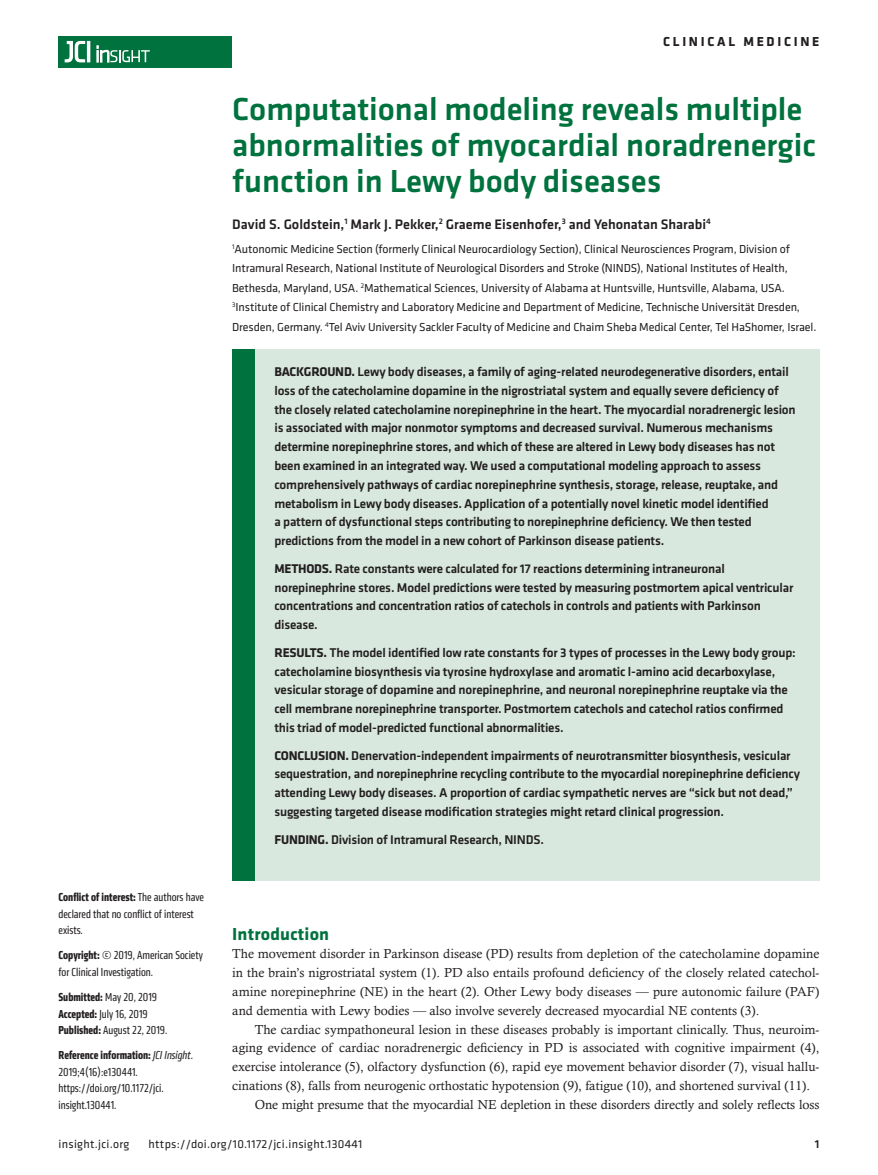
<style>
.page{position:relative;width:878px;height:1175px;background:#fff}
.page>*{position:absolute;margin:0;border:0;box-sizing:border-box;transform-origin:0 0}
.t1{font:500 33px/36px "Klavika Basic";color:#00723e}
.t2{font:700 18px "Klavika";letter-spacing:.01em;color:#00723e}
.t3{font:500 14.25px "Klavika Basic";color:#231f20}
.t4{font:700 13.5px "Klavika Basic";letter-spacing:.2em;color:#231f20}
.t5{font:500 13.2px/18.8px "Klavika Basic";letter-spacing:-.015em;color:#231f20}
.t6{font:13.2px/18.8px "Calisto MT Std";color:#231f20;text-align:justify}
.t7{font:12px/19.5px "Klavika";letter-spacing:-.01em;color:#231f20}
.t8{font:condensed 12px/16.5px "Klavika";color:#231f20}
.t9{font:12px "Klavika Basic";letter-spacing:.025em;color:#231f20}
.t10{font:500 12px "Klavika Basic";color:#231f20}
.s1{font-weight:700}
.s2{font-style:italic}
</style>
<div class="page">
<div style="left:59px;top:36px;width:173px;height:31px;background:#00723e"></div>
<hr style="left:87px;top:41px;width:3px;height:21px;background:#fff">
<svg style="left:64px;top:41px;width:21px;height:22px"></svg>
<svg style="left:97px;top:46px;width:53px;height:16px"></svg>
<div style="left:232px;top:349px;width:587px;height:532px;background:#d8e8df"></div>
<div style="left:232px;top:349px;width:22px;height:532px;background:#00723e"></div>
<p class="t4" style="left:663px;top:32px;width:158px">CLINICAL MEDICINE</p>
<h1 class="t1" style="left:232px;top:91px;width:585px">Computational modeling reveals multiple abnormalities of myocardial noradrenergic function in Lewy body diseases</h1>
<p class="t3" style="left:232px;top:214px;width:480px">David S. Goldstein,<sup>1</sup> Mark J. Pekker,<sup>2</sup> Graeme Eisenhofer,<sup>3</sup> and Yehonatan Sharabi<sup>4</sup></p>
<p class="t7" style="left:232px;top:238px;width:585px"><sup>1</sup>Autonomic Medicine Section (formerly Clinical Neurocardiology Section), Clinical Neurosciences Program, Division of Intramural Research, National Institute of Neurological Disorders and Stroke (NINDS), National Institutes of Health, Bethesda, Maryland, USA. <sup>2</sup>Mathematical Sciences, University of Alabama at Huntsville, Huntsville, Alabama, USA.<br><sup>3</sup>Institute of Clinical Chemistry and Laboratory Medicine and Department of Medicine, Technische Universität Dresden, Dresden, Germany. <sup>4</sup>Tel Aviv University Sackler Faculty of Medicine and Chaim Sheba Medical Center, Tel HaShomer, Israel.</p>
<p class="t8" style="left:59px;top:889px;width:147px"><span class="s1">Conflict of interest:</span> The authors have declared that no conflict of interest exists.</p>
<p class="t8" style="left:59px;top:947px;width:146px"><span class="s1">Copyright:</span> © 2019, American Society for Clinical Investigation.</p>
<p class="t8" style="left:59px;top:988px;width:110px"><span class="s1">Submitted:</span> May 20, 2019<br><span class="s1">Accepted:</span> July 16, 2019<br><span class="s1">Published:</span> August 22, 2019.</p>
<p class="t8" style="left:59px;top:1046px;width:136px"><span class="s1">Reference information:</span> <span class="s2">JCI Insight</span>.<br>2019;4(16):e130441. https://doi.org/10.1172/jci. insight.130441.</p>
<p class="t5" style="left:274px;top:362px;width:523px"><span class="s1">BACKGROUND.</span> Lewy body diseases, a family of aging-related neurodegenerative disorders, entail loss of the catecholamine dopamine in the nigrostriatal system and equally severe deficiency of the closely related catecholamine norepinephrine in the heart. The myocardial noradrenergic lesion is associated with major nonmotor symptoms and decreased survival. Numerous mechanisms determine norepinephrine stores, and which of these are altered in Lewy body diseases has not been examined in an integrated way. We used a computational modeling approach to assess comprehensively pathways of cardiac norepinephrine synthesis, storage, release, reuptake, and metabolism in Lewy body diseases. Application of a potentially novel kinetic model identified<br>a pattern of dysfunctional steps contributing to norepinephrine deficiency. We then tested predictions from the model in a new cohort of Parkinson disease patients.</p>
<p class="t5" style="left:274px;top:558px;width:520px"><span class="s1">METHODS.</span> Rate constants were calculated for 17 reactions determining intraneuronal norepinephrine stores. Model predictions were tested by measuring postmortem apical ventricular concentrations and concentration ratios of catechols in controls and patients with Parkinson disease.</p>
<p class="t5" style="left:274px;top:642px;width:523px"><span class="s1">RESULTS.</span> The model identified low rate constants for 3 types of processes in the Lewy body group: catecholamine biosynthesis via tyrosine hydroxylase and aromatic l-amino acid decarboxylase, vesicular storage of dopamine and norepinephrine, and neuronal norepinephrine reuptake via the cell membrane norepinephrine transporter. Postmortem catechols and catechol ratios confirmed this triad of model-predicted functional abnormalities.</p>
<p class="t5" style="left:274px;top:745px;width:527px"><span class="s1">CONCLUSION.</span> Denervation-independent impairments of neurotransmitter biosynthesis, vesicular sequestration, and norepinephrine recycling contribute to the myocardial norepinephrine deficiency attending Lewy body diseases. A proportion of cardiac sympathetic nerves are “sick but not dead,” suggesting targeted disease modification strategies might retard clinical progression.</p>
<p class="t5" style="left:274px;top:829px;width:271px"><span class="s1">FUNDING.</span> Division of Intramural Research, NINDS.</p>
<h2 class="t2" style="left:232px;top:920px;width:98px">Introduction</h2>
<p class="t6" style="left:232px;top:944px;width:588px">The movement disorder in Parkinson disease (PD) results from depletion of the catecholamine dopamine in the brain’s nigrostriatal system (1). PD also entails profound deficiency of the closely related catechol&shy;amine norepinephrine (NE) in the heart (2). Other Lewy body diseases — pure autonomic failure (PAF) and dementia with Lewy bodies — also involve severely decreased myocardial NE contents (3).</p>
<p class="t6" style="left:255px;top:1019px;width:566px">The cardiac sympathoneural lesion in these diseases probably is important clinically. Thus, neuroim-</p>
<p class="t6" style="left:232px;top:1038px;width:588px">aging evidence of cardiac noradrenergic deficiency in PD is associated with cognitive impairment (4),</p>
<p class="t6" style="left:232px;top:1057px;width:588px">exercise intolerance (5), olfactory dysfunction (6), rapid eye movement behavior disorder (7), visual hallu-</p>
<p class="t6" style="left:232px;top:1076px;width:579px">cinations (8), falls from neurogenic orthostatic hypotension (9), fatigue (10), and shortened survival (11).</p>
<p class="t6" style="left:255px;top:1094px;width:566px">One might presume that the myocardial NE depletion in these disorders directly and solely reflects loss</p>
<p class="t9" style="left:58px;top:1135px;width:72px">insight.jci.org</p>
<p class="t9" style="left:148px;top:1135px;width:215px">https://doi.org/10.1172/jci.insight.130441</p>
<p class="t10" style="left:814px;top:1135px;width:6px">1</p>
</div>
